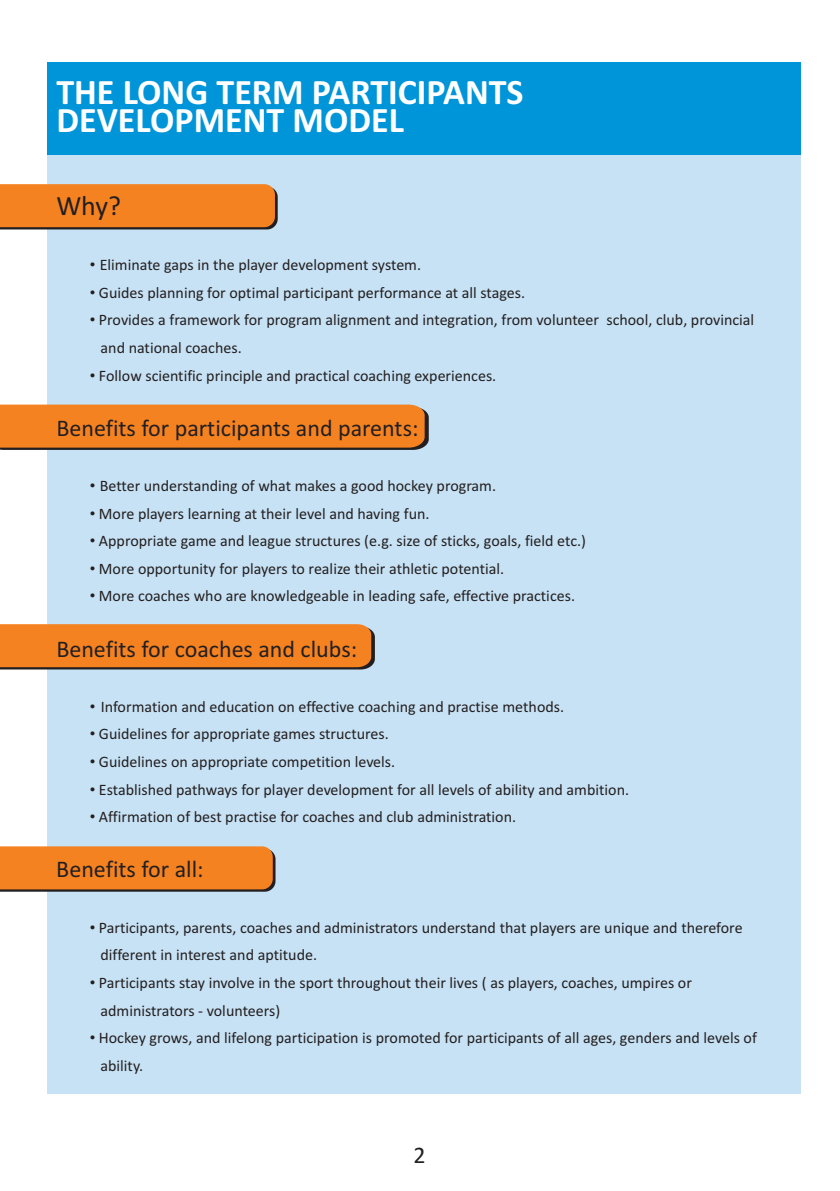
<style>
.page{position:relative;width:840px;height:1191px;background:#fff}
.page>*{position:absolute;margin:0;border:0;box-sizing:border-box;transform-origin:0 0}
.t1{font:700 36px/27.6px "Calibri";color:#fff}
.t2{font:28px "Calibri";color:#231f20}
.t3{font:24px "Calibri";color:#231f20}
.t4{font:16px/27.6px "Calibri";color:#231f20}
.s1{font-family:"Arial"}
</style>
<div class="page">
<div style="left:47px;top:64px;width:753px;height:1029px;background:#c7e2f5"></div>
<svg style="left:0;top:846px;width:275px;height:45px;background:#eb7f22"></svg>
<svg style="left:0;top:624px;width:374px;height:45px;background:#eb7e21"></svg>
<svg style="left:0;top:404px;width:428px;height:46px;background:#e87e23"></svg>
<svg style="left:0;top:184px;width:277px;height:45px;background:#ea7e21"></svg>
<div style="left:47px;top:62px;width:752px;height:92px;background:#0095d9"></div>
<h1 class="t1" style="left:56px;top:82px;width:468px">THE LONG TERM PARTICIPANTS<br>DEVELOPMENT MODEL</h1>
<h2 class="t2" style="left:56px;top:194px;width:66px">Why?</h2>
<p class="t4" style="left:90px;top:252px;width:333px"><span class="s1">•</span> Eliminate gaps in the player development system.</p>
<p class="t4" style="left:90px;top:280px;width:436px"><span class="s1">•</span> Guides planning for optimal participant performance at all stages.</p>
<p class="t4" style="left:100px;top:307px;width:654px;text-indent:-11px"><span class="s1">•</span> Provides a framework for program alignment and integration, from volunteer school, club, provincial and national coaches.</p>
<p class="t4" style="left:90px;top:363px;width:408px"><span class="s1">•</span> Follow scientific principle and practical coaching experiences.</p>
<h3 class="t3" style="left:56px;top:418px;width:363px">Benefits for participants and parents:</h3>
<p class="t4" style="left:90px;top:473px;width:407px"><span class="s1">•</span> Better understanding of what makes a good hockey program.</p>
<p class="t4" style="left:90px;top:501px;width:341px"><span class="s1">•</span> More players learning at their level and having fun.</p>
<p class="t4" style="left:90px;top:528px;width:497px"><span class="s1">•</span> Appropriate game and league structures (e.g. size of sticks, goals, field etc.)</p>
<p class="t4" style="left:90px;top:556px;width:416px"><span class="s1">•</span> More opportunity for players to realize their athletic potential.</p>
<p class="t4" style="left:90px;top:583px;width:486px"><span class="s1">•</span> More coaches who are knowledgeable in leading safe, effective practices.</p>
<h3 class="t3" style="left:56px;top:638px;width:302px">Benefits for coaches and clubs:</h3>
<p class="t4" style="left:90px;top:694px;width:475px"><span class="s1">•</span> Information and education on effective coaching and practise methods.</p>
<p class="t4" style="left:90px;top:721px;width:300px"><span class="s1">•</span> Guidelines for appropriate games structures.</p>
<p class="t4" style="left:90px;top:749px;width:307px"><span class="s1">•</span> Guidelines on appropriate competition levels.</p>
<p class="t4" style="left:90px;top:777px;width:540px"><span class="s1">•</span> Established pathways for player development for all levels of ability and ambition.</p>
<p class="t4" style="left:90px;top:804px;width:428px"><span class="s1">•</span> Affirmation of best practise for coaches and club administration.</p>
<h3 class="t3" style="left:56px;top:859px;width:149px">Benefits for all:</h3>
<p class="t4" style="left:100px;top:915px;width:643px;text-indent:-11px"><span class="s1">•</span> Participants, parents, coaches and administrators understand that players are unique and therefore different in interest and aptitude.</p>
<p class="t4" style="left:100px;top:970px;width:592px;text-indent:-11px"><span class="s1">•</span> Participants stay involve in the sport throughout their lives ( as players, coaches, umpires or administrators - volunteers)</p>
<p class="t4" style="left:100px;top:1025px;width:657px;text-indent:-11px"><span class="s1">•</span> Hockey grows, and lifelong participation is promoted for participants of all ages, genders and levels of ability.</p>
<h3 class="t3" style="left:413px;top:1144px;width:14px">2</h3>
</div>
